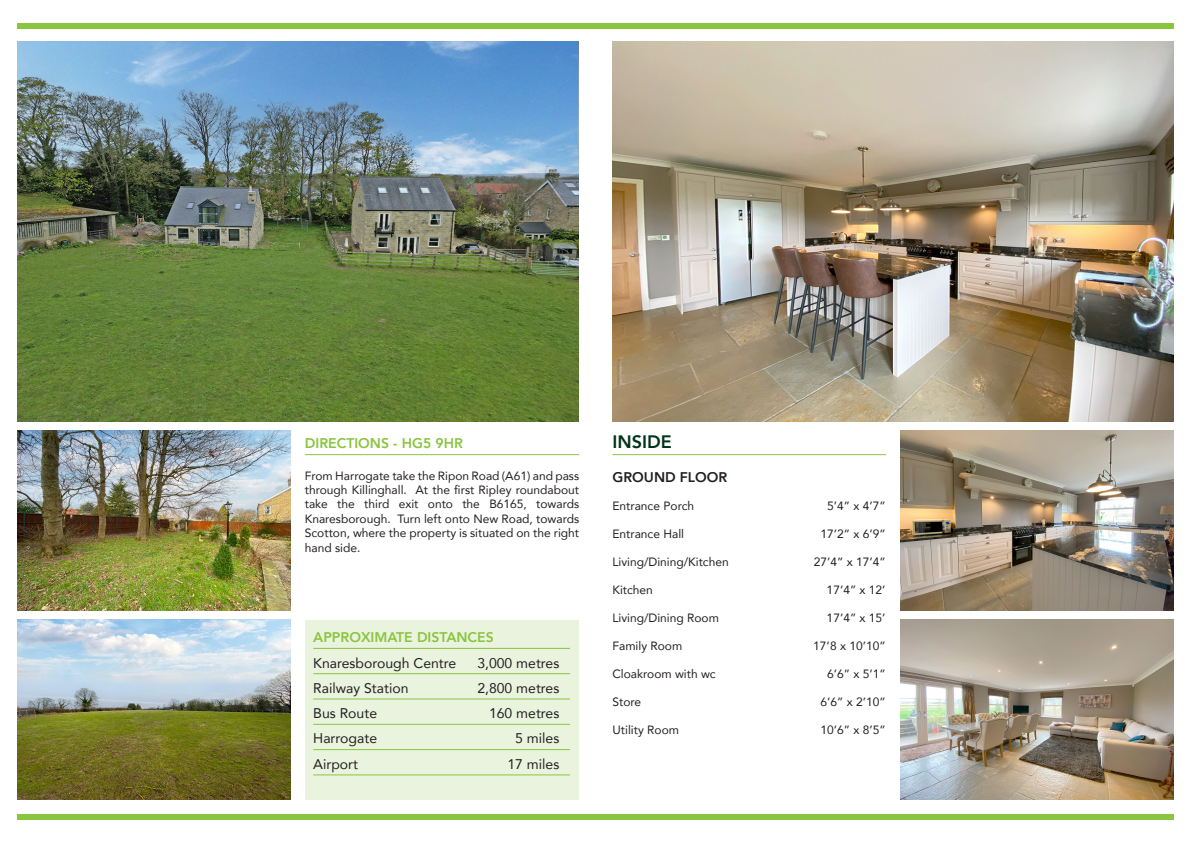
<style>
.page{position:relative;width:1191px;height:842px;background:#fff}
.page>*{position:absolute;margin:0;border:0;box-sizing:border-box;transform-origin:0 0}
.t1{font:800 18px "Avenir";color:#003518}
.t2{font:14px "Avenir";color:#231f20}
.t3{font:800 14px "Avenir";color:#89c53f}
.t4{font:800 14px "Avenir";color:#231f20}
.t5{font:12px/14.4px "Avenir";color:#231f20;text-align:justify}
</style>
<div class="page">
<div style="left:17px;top:814px;width:1157px;height:6px;background:#89c53f"></div>
<div style="left:17px;top:23px;width:1157px;height:5px;background:#89c53f"></div>
<hr style="left:305px;top:454px;width:274px;height:1px;background:#89c53f">
<img style="left:17px;top:620px;width:274px;height:179px">
<hr style="left:612px;top:454px;width:274px;height:1px;background:#89c53f">
<img style="left:17px;top:430px;width:274px;height:180px">
<img style="left:900px;top:430px;width:274px;height:180px">
<img style="left:900px;top:620px;width:274px;height:179px">
<img style="left:17px;top:42px;width:561px;height:379px">
<img style="left:612px;top:42px;width:562px;height:379px">
<div style="left:305px;top:620px;width:273px;height:179px;background:#eaf3de"></div>
<hr style="left:313px;top:648px;width:257px;height:1px;background:#89c53f">
<hr style="left:313px;top:673px;width:257px;height:1px;background:#89c53f">
<hr style="left:313px;top:698px;width:257px;height:1px;background:#89c53f">
<hr style="left:313px;top:724px;width:257px;height:1px;background:#89c53f">
<hr style="left:313px;top:749px;width:257px;height:1px;background:#89c53f">
<hr style="left:313px;top:774px;width:257px;height:1px;background:#89c53f">
<p class="t3" style="left:305px;top:431px;width:160px">DIRECTIONS - HG5 9HR</p>
<p class="t5" style="left:305px;top:468px;width:276px">From Harrogate take the Ripon Road (A61) and pass through Killinghall. At the first Ripley roundabout take the third exit onto the B6165, towards Knaresborough. Turn left onto New Road, towards Scotton, where the property is situated on the right hand side.</p>
<p class="t3" style="left:313px;top:625px;width:182px">APPROXIMATE DISTANCES</p>
<p class="t2" style="left:313px;top:651px;width:144px">Knaresborough Centre</p>
<p class="t2" style="left:477px;top:651px;width:83px">3,000 metres</p>
<p class="t2" style="left:313px;top:677px;width:97px">Railway Station</p>
<p class="t2" style="left:477px;top:677px;width:83px">2,800 metres</p>
<p class="t2" style="left:313px;top:702px;width:65px">Bus Route</p>
<p class="t2" style="left:489px;top:702px;width:72px">160 metres</p>
<p class="t2" style="left:313px;top:727px;width:65px">Harrogate</p>
<p class="t2" style="left:515px;top:727px;width:46px">5 miles</p>
<p class="t2" style="left:313px;top:753px;width:46px">Airport</p>
<p class="t2" style="left:507px;top:753px;width:53px">17 miles</p>
<p class="t1" style="left:612px;top:426px;width:61px">INSIDE</p>
<p class="t4" style="left:612px;top:464px;width:116px">GROUND FLOOR</p>
<p class="t5" style="left:612px;top:498px;width:83px">Entrance Porch</p>
<p class="t5" style="left:827px;top:498px;width:60px">5’4” x 4’7”</p>
<p class="t5" style="left:612px;top:526px;width:73px">Entrance Hall</p>
<p class="t5" style="left:820px;top:526px;width:67px">17’2” x 6’9”</p>
<p class="t5" style="left:612px;top:554px;width:118px">Living/Dining/Kitchen</p>
<p class="t5" style="left:813px;top:554px;width:73px">27’4” x 17’4”</p>
<p class="t5" style="left:612px;top:582px;width:42px">Kitchen</p>
<p class="t5" style="left:826px;top:582px;width:60px">17’4” x 12’</p>
<p class="t5" style="left:612px;top:610px;width:108px">Living/Dining Room</p>
<p class="t5" style="left:826px;top:610px;width:60px">17’4” x 15’</p>
<p class="t5" style="left:612px;top:638px;width:71px">Family Room</p>
<p class="t5" style="left:813px;top:638px;width:74px">17’8 x 10’10”</p>
<p class="t5" style="left:612px;top:666px;width:105px">Cloakroom with wc</p>
<p class="t5" style="left:827px;top:666px;width:60px">6’6” x 5’1”</p>
<p class="t5" style="left:612px;top:694px;width:30px">Store</p>
<p class="t5" style="left:820px;top:694px;width:67px">6’6” x 2’10”</p>
<p class="t5" style="left:612px;top:722px;width:68px">Utility Room</p>
<p class="t5" style="left:820px;top:722px;width:67px">10’6” x 8’5”</p>
</div>
